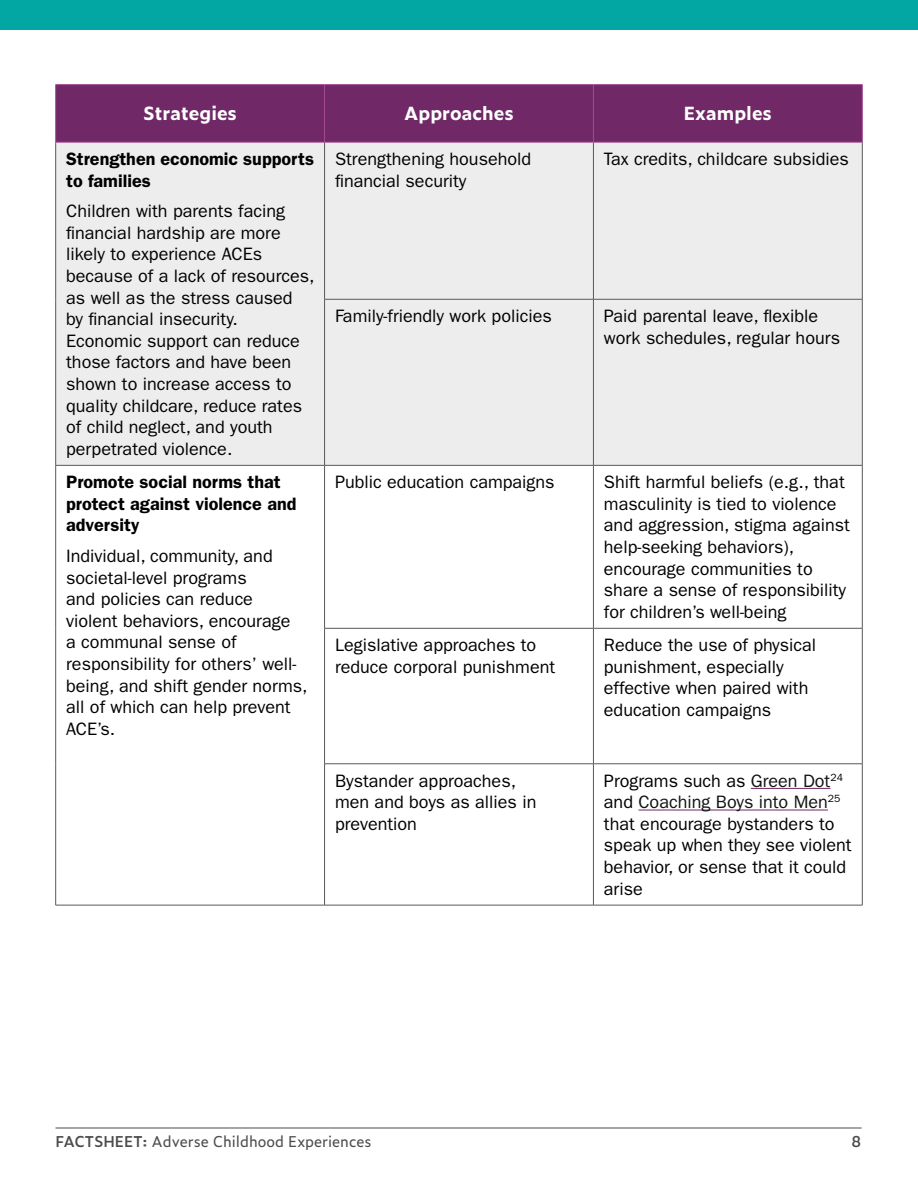
<style>
.page{position:relative;width:918px;height:1188px;background:#fff}
.page>*{position:absolute;margin:0;border:0;box-sizing:border-box;transform-origin:0 0}
.Table-Row-TD{font:18px/21.6px "ITC Franklin Gothic Std";color:#000}
.Table-Row-TD-2{font:600 18px/21.6px "ITC Franklin Gothic Std";color:#000}
.Table-Heading-TH{font:700 18px "Zeitung Micro Pro";color:#fff}
.t1{font:15px "Zeitung Pro";color:#4d4d4f}
.t2{font:600 15px "Zeitung Pro";color:#4d4d4f}
.s1{color:#121212}
.s2{font-weight:600}
</style>
<div class="page">
<hr style="left:56px;top:1128px;width:806px;height:1px;background:#4d4d4f">
<div style="left:0;top:0;width:918px;height:30px;background:#02a6a3"></div>
<div style="left:56px;top:85px;width:806px;height:57px;background:#702966"></div>
<div style="left:56px;top:143px;width:806px;height:322px;background:#ededed"></div>
<hr style="left:56px;top:84px;width:269px;height:1px;background:#a54a94">
<hr style="left:55px;top:85px;width:1px;height:57px;background:#a54a94">
<hr style="left:325px;top:84px;width:268px;height:1px;background:#a54a94">
<hr style="left:324px;top:85px;width:1px;height:57px;background:#a54a94">
<hr style="left:593px;top:84px;width:269px;height:1px;background:#a54a94">
<hr style="left:593px;top:85px;width:1px;height:57px;background:#a54a94">
<hr style="left:862px;top:85px;width:1px;height:57px;background:#a54a94">
<hr style="left:56px;top:142px;width:269px;height:1px;background:#a54a94">
<hr style="left:325px;top:142px;width:268px;height:1px;background:#a54a94">
<hr style="left:593px;top:142px;width:269px;height:1px;background:#a54a94">
<hr style="left:55px;top:142px;width:1px;height:157px;background:#58595b">
<hr style="left:55px;top:299px;width:1px;height:166px;background:#58595b">
<hr style="left:324px;top:142px;width:1px;height:157px;background:#58595b">
<hr style="left:593px;top:142px;width:1px;height:157px;background:#58595b">
<hr style="left:862px;top:142px;width:1px;height:157px;background:#58595b">
<hr style="left:324px;top:299px;width:269px;height:1px;background:#58595b">
<hr style="left:324px;top:299px;width:1px;height:166px;background:#58595b">
<hr style="left:593px;top:299px;width:269px;height:1px;background:#58595b">
<hr style="left:593px;top:299px;width:1px;height:166px;background:#58595b">
<hr style="left:862px;top:299px;width:1px;height:166px;background:#58595b">
<hr style="left:56px;top:465px;width:269px;height:1px;background:#58595b">
<hr style="left:55px;top:466px;width:1px;height:162px;background:#58595b">
<hr style="left:55px;top:628px;width:1px;height:136px;background:#58595b">
<hr style="left:55px;top:764px;width:1px;height:141px;background:#58595b">
<hr style="left:325px;top:465px;width:268px;height:1px;background:#58595b">
<hr style="left:324px;top:466px;width:1px;height:162px;background:#58595b">
<hr style="left:593px;top:465px;width:269px;height:1px;background:#58595b">
<hr style="left:593px;top:466px;width:1px;height:162px;background:#58595b">
<hr style="left:862px;top:466px;width:1px;height:162px;background:#58595b">
<hr style="left:324px;top:628px;width:269px;height:1px;background:#58595b">
<hr style="left:324px;top:628px;width:1px;height:136px;background:#58595b">
<hr style="left:593px;top:628px;width:269px;height:1px;background:#58595b">
<hr style="left:593px;top:628px;width:1px;height:136px;background:#58595b">
<hr style="left:862px;top:628px;width:1px;height:136px;background:#58595b">
<hr style="left:324px;top:764px;width:269px;height:1px;background:#58595b">
<hr style="left:324px;top:764px;width:1px;height:141px;background:#58595b">
<hr style="left:593px;top:764px;width:269px;height:1px;background:#58595b">
<hr style="left:593px;top:764px;width:1px;height:141px;background:#58595b">
<hr style="left:862px;top:764px;width:1px;height:141px;background:#58595b">
<hr style="left:56px;top:905px;width:269px;height:1px;background:#58595b">
<hr style="left:325px;top:905px;width:268px;height:1px;background:#58595b">
<hr style="left:593px;top:905px;width:269px;height:1px;background:#58595b">
<hr style="left:751px;top:788px;width:79px;height:1px;background:#702966">
<hr style="left:638px;top:810px;width:190px;height:1px;background:#702966">
<p class="Table-Heading-TH" style="left:143px;top:100px;width:95px">Strategies</p>
<p class="Table-Heading-TH" style="left:404px;top:100px;width:111px">Approaches</p>
<p class="Table-Heading-TH" style="left:684px;top:100px;width:90px">Examples</p>
<p class="Table-Row-TD-2" style="left:66px;top:148px;width:249px">Strengthen economic supports to families</p>
<p class="Table-Row-TD" style="left:66px;top:200px;width:250px">Children with parents facing financial hardship are more likely to experience ACEs because of a lack of resources, as well as the stress caused<br>by financial insecurity.<br>Economic support can reduce those factors and have been shown to increase access to quality childcare, reduce rates of child neglect, and youth perpetrated violence.</p>
<p class="Table-Row-TD" style="left:335px;top:148px;width:198px">Strengthening household financial security</p>
<p class="Table-Row-TD" style="left:604px;top:148px;width:246px">Tax credits, childcare subsidies</p>
<p class="Table-Row-TD" style="left:335px;top:305px;width:218px">Family-friendly work policies</p>
<p class="Table-Row-TD" style="left:604px;top:305px;width:238px">Paid parental leave, flexible work schedules, regular hours</p>
<p class="Table-Row-TD-2" style="left:66px;top:471px;width:232px">Promote social norms that protect against violence and adversity</p>
<p class="Table-Row-TD" style="left:66px;top:545px;width:243px">Individual, community, and societal-level programs<br>and policies can reduce violent behaviors, encourage<br>a communal sense of responsibility for others’ well&shy;being, and shift gender norms, all of which can help prevent<br>ACE’s.</p>
<p class="Table-Row-TD" style="left:335px;top:471px;width:221px">Public education campaigns</p>
<p class="Table-Row-TD" style="left:604px;top:471px;width:248px">Shift harmful beliefs (e.g., that masculinity is tied to violence and aggression, stigma against help-seeking behaviors), encourage communities to share a sense of responsibility for children’s well-being</p>
<p class="Table-Row-TD" style="left:335px;top:634px;width:222px">Legislative approaches to reduce corporal punishment</p>
<p class="Table-Row-TD" style="left:604px;top:634px;width:214px">Reduce the use of physical punishment, especially effective when paired with education campaigns</p>
<p class="Table-Row-TD" style="left:335px;top:770px;width:203px">Bystander approaches, men and boys as allies in prevention</p>
<p class="Table-Row-TD" style="left:604px;top:770px;width:249px">Programs such as <span class="s1">Green Dot</span><sup>24 </sup>and <span class="s1">Coaching Boys into Men</span><sup>25 </sup>that encourage bystanders to speak up when they see violent behavior, or sense that it could arise</p>
<p class="t1" style="left:56px;top:1130px;width:317px"><span class="s2">FACTSHEET:</span> Adverse Childhood Experiences</p>
<p class="t2" style="left:851px;top:1130px;width:12px">8</p>
</div>
